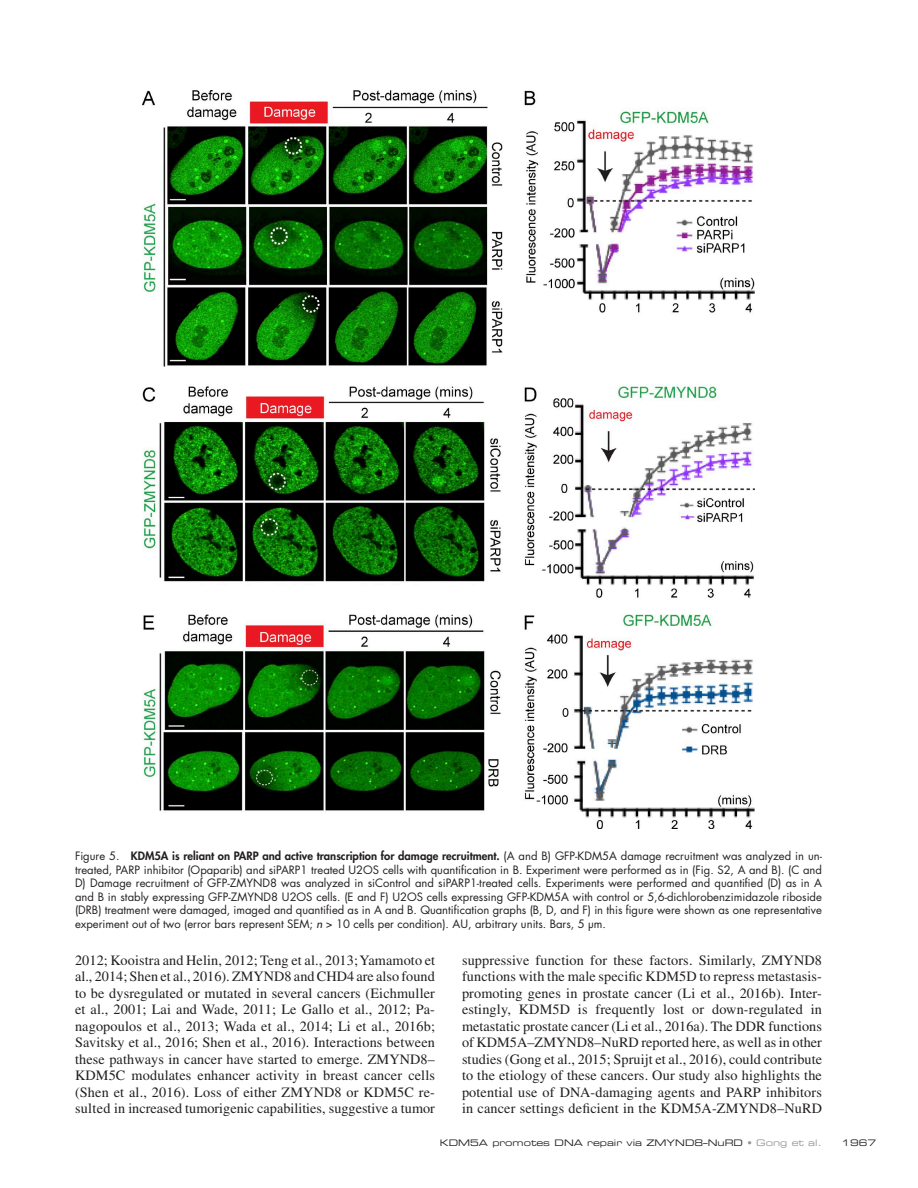
<style>
.page{position:relative;width:918px;height:1188px;background:#fff}
.page>*{position:absolute;margin:0;border:0;box-sizing:border-box;transform-origin:0 0}
.t1{font:14.25px/16.5px "Times LT Std";letter-spacing:.005em;color:#231f20;text-align:justify}
.t2{font:11.25px/13.5px "Futura Std";color:#231f20;text-align:justify}
.t3{font:9px "Eurostile LT Std Ex 2";color:#231f20}
.s1{font-weight:800}
.s2{font-weight:500;font-style:italic}
.s3{color:#949698}
</style>
<div class="page">
<img style="left:143px;top:90px;width:611px;height:739px">
<p class="t2" style="left:75px;top:849px;width:749px">Figure 5. <span class="s1">KDM5A is reliant on PARP and active transcription for damage recruitment.</span> (A and B) GFP-KDM5A damage recruitment was analyzed in un&shy;treated, PARP inhibitor (Opaparib) and siPARP1 treated U2OS cells with quantification in B. Experiment were performed as in (Fig. S2, A and B). (C and D) Damage recruitment of GFP-ZMYND8 was analyzed in siControl and siPARP1-treated cells. Experiments were performed and quantified (D) as in A and B in stably expressing GFP-ZMYND8 U2OS cells. (E and F) U2OS cells expressing GFP-KDM5A with control or 5,6-dichlorobenzimidazole riboside (DRB) treatment were damaged, imaged and quantified as in A and B. Quantification graphs (B, D, and F) in this figure were shown as one representative experiment out of two (error bars represent SEM; <span class="s2">n</span> &gt; 10 cells per condition). AU, arbitrary units. Bars, 5 µm.</p>
<p class="t1" style="left:75px;top:951px;width:362px">2012; Kooistra and Helin, 2012; Teng et al., 2013; Yamamoto et al., 2014; Shen et al., 2016). ZMYND8 and CHD4 are also found to be dysregulated or mutated in several cancers (Eichmuller et al., 2001; Lai and Wade, 2011; Le Gallo et al., 2012; Pa&shy;nagopoulos et al., 2013; Wada et al., 2014; Li et al., 2016b; Savitsky et al., 2016; Shen et al., 2016). Interactions between these pathways in cancer have started to emerge. ZMYND8– KDM5C modulates enhancer activity in breast cancer cells (Shen et al., 2016). Loss of either ZMYND8 or KDM5C re&shy;sulted in increased tumorigenic capabilities, suggestive a tumor</p>
<p class="t1" style="left:462px;top:951px;width:362px">suppressive function for these factors. Similarly, ZMYND8 functions with the male specific KDM5D to repress metastasis&shy;promoting genes in prostate cancer (Li et al., 2016b). Inter&shy;estingly, KDM5D is frequently lost or down-regulated in metastatic prostate cancer (Li et al., 2016a). The DDR functions of KDM5A–ZMYND8–NuRD reported here, as well as in other studies (Gong et al., 2015; Spruijt et al., 2016), could contribute to the etiology of these cancers. Our study also highlights the potential use of DNA-damaging agents and PARP inhibitors in cancer settings deficient in the KDM5A-ZMYND8–NuRD</p>
<p class="t3" style="left:440px;top:1136px;width:384px">KDM5A promotes DNA repair via ZMYND8–NuRD <span class="s3">• Gong et al.</span></p>
<p class="t3" style="left:841px;top:1136px;width:36px">1967</p>
</div>
